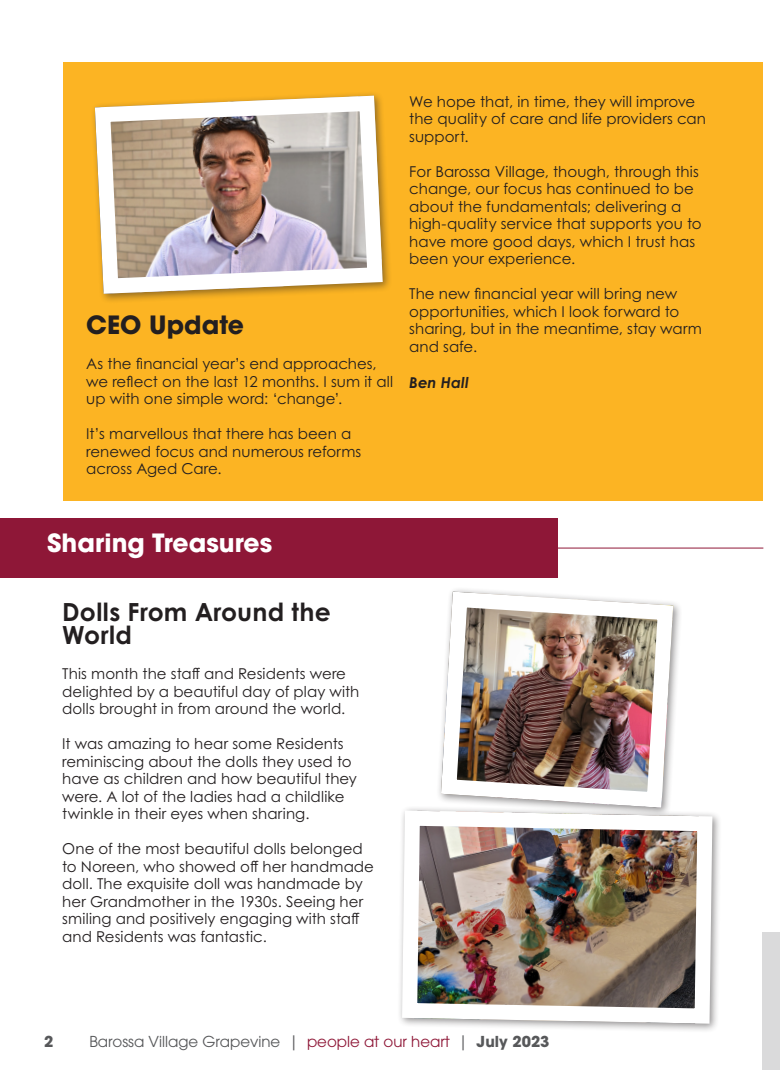
<style>
.page{position:relative;width:780px;height:1088px;background:#fff}
.page>*{position:absolute;margin:0;border:0;box-sizing:border-box;transform-origin:0 0}
.t1{font:700 25px/23.8px "Century Gothic Pro";letter-spacing:.01em;color:#231f20}
.t2{font:700 25px "ITC Avant Garde Pro";color:#fff}
.t3{font:700 25px "ITC Avant Garde Pro";color:#231f20}
.t4{font:15px/17.5px "Century Gothic Pro";letter-spacing:.005em;color:#231f20}
.t5{font:15px "ITC Avant Garde Pro";color:#57585a}
.t6{font:italic 700 15px "Century Gothic Pro";letter-spacing:.005em;color:#231f20}
.t7{font:700 15px "ITC Avant Garde Pro";color:#57585a}
.s1{color:#8f1838}
.s2{font-weight:700}
</style>
<div class="page">
<div style="left:762px;top:932px;width:18px;height:138px;background:#dadadb"></div>
<div style="left:63px;top:63px;width:699px;height:438px;background:#fcb423"></div>
<img style="left:93px;top:93px;width:297px;height:208px">
<div style="left:0;top:518px;width:557px;height:60px;background:#8e1737"></div>
<hr style="left:508px;top:548px;width:255px;height:1px;background:#8f1838">
<img style="left:439px;top:589px;width:241px;height:214px">
<img style="left:399px;top:803px;width:320px;height:228px">
<p class="t3" style="left:86px;top:308px;width:159px">CEO Update</p>
<p class="t4" style="left:86px;top:355px;width:308px">As the financial year’s end approaches, we reflect on the last 12 months. I sum it all up with one simple word: ‘change’.</p>
<p class="t4" style="left:86px;top:425px;width:276px">It’s marvellous that there has been a renewed focus and numerous reforms across Aged Care.</p>
<p class="t4" style="left:409px;top:92px;width:298px">We hope that, in time, they will improve the quality of care and life providers can support.</p>
<p class="t4" style="left:409px;top:162px;width:294px">For Barossa Village, though, through this change, our focus has continued to be about the fundamentals; delivering a high-quality service that supports you to have more good days, which I trust has been your experience.</p>
<p class="t4" style="left:409px;top:285px;width:294px">The new financial year will bring new opportunities, which I look forward to sharing, but in the meantime, stay warm and safe.</p>
<p class="t6" style="left:409px;top:373px;width:61px">Ben Hall</p>
<p class="t2" style="left:47px;top:526px;width:226px">Sharing Treasures</p>
<p class="t1" style="left:62px;top:599px;width:270px">Dolls From Around the<br>World</p>
<p class="t4" style="left:62px;top:665px;width:298px">This month the staff and Residents were delighted by a beautiful day of play with dolls brought in from around the world.</p>
<p class="t4" style="left:62px;top:735px;width:296px">It was amazing to hear some Residents reminiscing about the dolls they used to have as children and how beautiful they were. A lot of the ladies had a childlike twinkle in their eyes when sharing.</p>
<p class="t4" style="left:62px;top:840px;width:313px">One of the most beautiful dolls belonged to Noreen, who showed off her handmade doll. The exquisite doll was handmade by her Grandmother in the 1930s. Seeing her smiling and positively engaging with staff and Residents was fantastic.</p>
<p class="t7" style="left:44px;top:1031px;width:11px">2</p>
<p class="t5" style="left:89px;top:1032px;width:461px">Barossa Village Grapevine | <span class="s1">people at our heart</span> | <span class="s2">July 2023</span></p>
</div>
